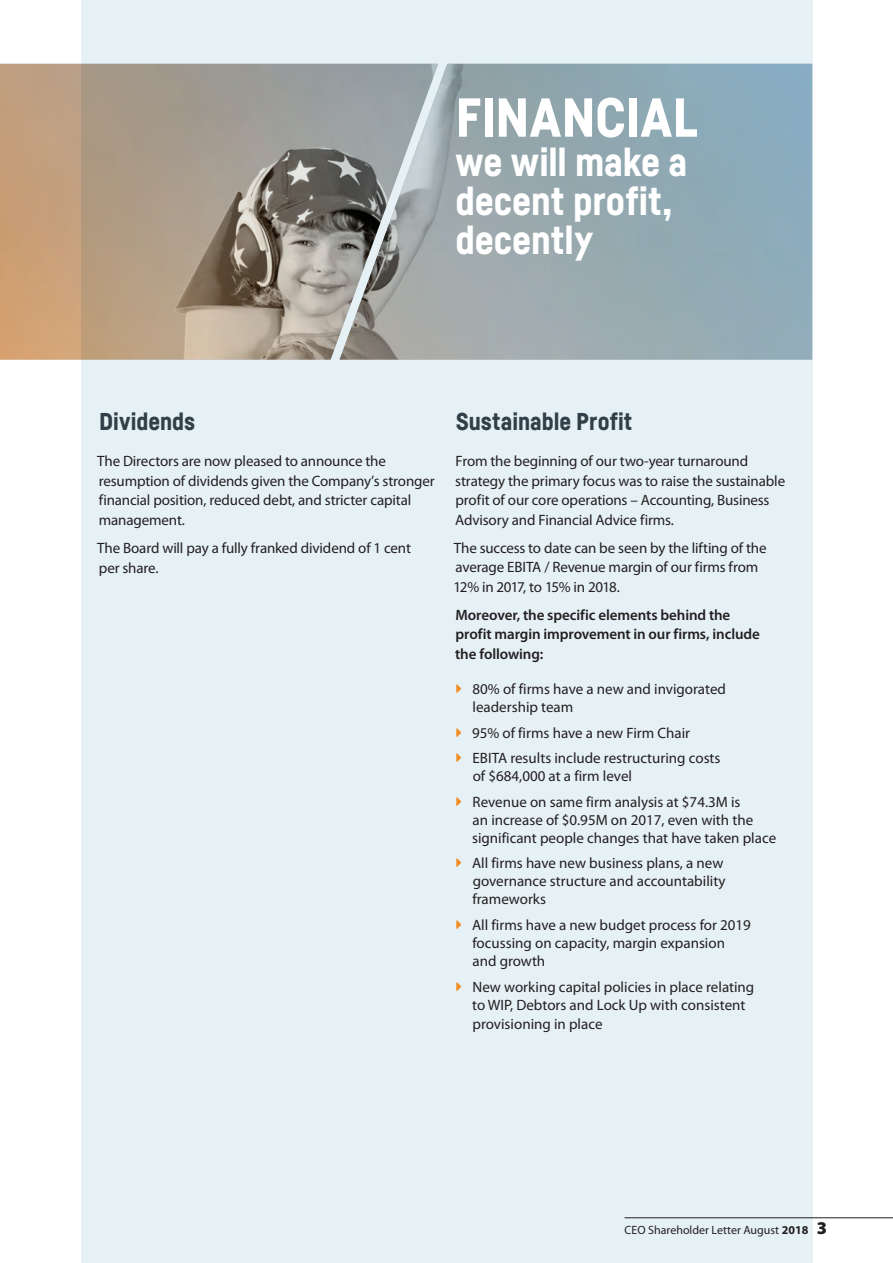
<style>
.page{position:relative;width:893px;height:1263px;background:#fff}
.page>*{position:absolute;margin:0;border:0;box-sizing:border-box;transform-origin:0 0}
.t1{font:900 54px "Fabrikat";color:#fff}
.t2{font:900 39px/39px "Fabrikat";letter-spacing:-.005em;color:#fff}
.t3{font:900 24px "Fabrikat";color:#323e48}
.t4{font:15px/19.5px "Myriad Pro";letter-spacing:-.005em;color:#231f20}
.t5{font:600 15px/19.5px "Myriad Pro";letter-spacing:-.01em;color:#231f20}
.t6{font:12px "Myriad Pro";color:#231f20}
.s1{font-weight:700}
.s2{font-weight:900;font-size:18px}
</style>
<div class="page">
<div style="left:81px;top:0;width:732px;height:1263px;background:#e6f1f6"></div>
<hr style="left:625px;top:1217px;width:268px;height:1px;background:#231f20">
<img style="left:0;top:64px;width:812px;height:296px">
<h1 class="t1" style="left:455px;top:84px;width:244px">FINANCIAL</h1>
<h2 class="t2" style="left:455px;top:142px;width:233px">we will make a decent profit, decently</h2>
<h3 class="t3" style="left:99px;top:406px;width:98px">Dividends</h3>
<p class="t4" style="left:97px;top:451px;width:339px">The Directors are now pleased to announce the resumption of dividends given the Company’s stronger financial position, reduced debt, and stricter capital management.</p>
<p class="t4" style="left:97px;top:538px;width:315px">The Board will pay a fully franked dividend of 1 cent per share.</p>
<h3 class="t3" style="left:456px;top:406px;width:178px">Sustainable Profit</h3>
<p class="t4" style="left:455px;top:451px;width:332px">From the beginning of our two-year turnaround strategy the primary focus was to raise the sustainable profit of our core operations – Accounting, Business Advisory and Financial Advice firms.</p>
<p class="t4" style="left:453px;top:538px;width:315px">The success to date can be seen by the lifting of the average EBITA / Revenue margin of our firms from<br>12% in 2017, to 15% in 2018.</p>
<p class="t5" style="left:455px;top:605px;width:306px">Moreover, the specific elements behind the profit margin improvement in our firms, include the following:</p>
<p class="t4" style="left:473px;top:680px;width:255px;line-height:18px">80% of firms have a new and invigorated leadership team</p>
<p class="t4" style="left:472px;top:719px;width:250px;line-height:25.7px">95% of firms have a new Firm Chair<br>EBITA results include restructuring costs</p>
<p class="t4" style="left:473px;top:763px;width:269px;line-height:25.7px">of $684,000 at a firm level<br>Revenue on same firm analysis at $74.3M is</p>
<p class="t4" style="left:472px;top:810px;width:306px;line-height:18px">an increase of $0.95M on 2017, even with the significant people changes that have taken place</p>
<p class="t4" style="left:472px;top:854px;width:255px;line-height:18px">All firms have new business plans, a new governance structure and accountability frameworks</p>
<p class="t4" style="left:472px;top:916px;width:280px;line-height:18px">All firms have a new budget process for 2019 focussing on capacity, margin expansion and growth</p>
<p class="t4" style="left:472px;top:977px;width:284px;line-height:18px">New working capital policies in place relating to WIP, Debtors and Lock Up with consistent</p>
<p class="t4" style="left:472px;top:1014px;width:132px">provisioning in place</p>
<p class="t6" style="left:625px;top:1222px;width:204px">CEO Shareholder Letter August <span class="s1">2018</span> <span class="s2">3</span></p>
</div>
